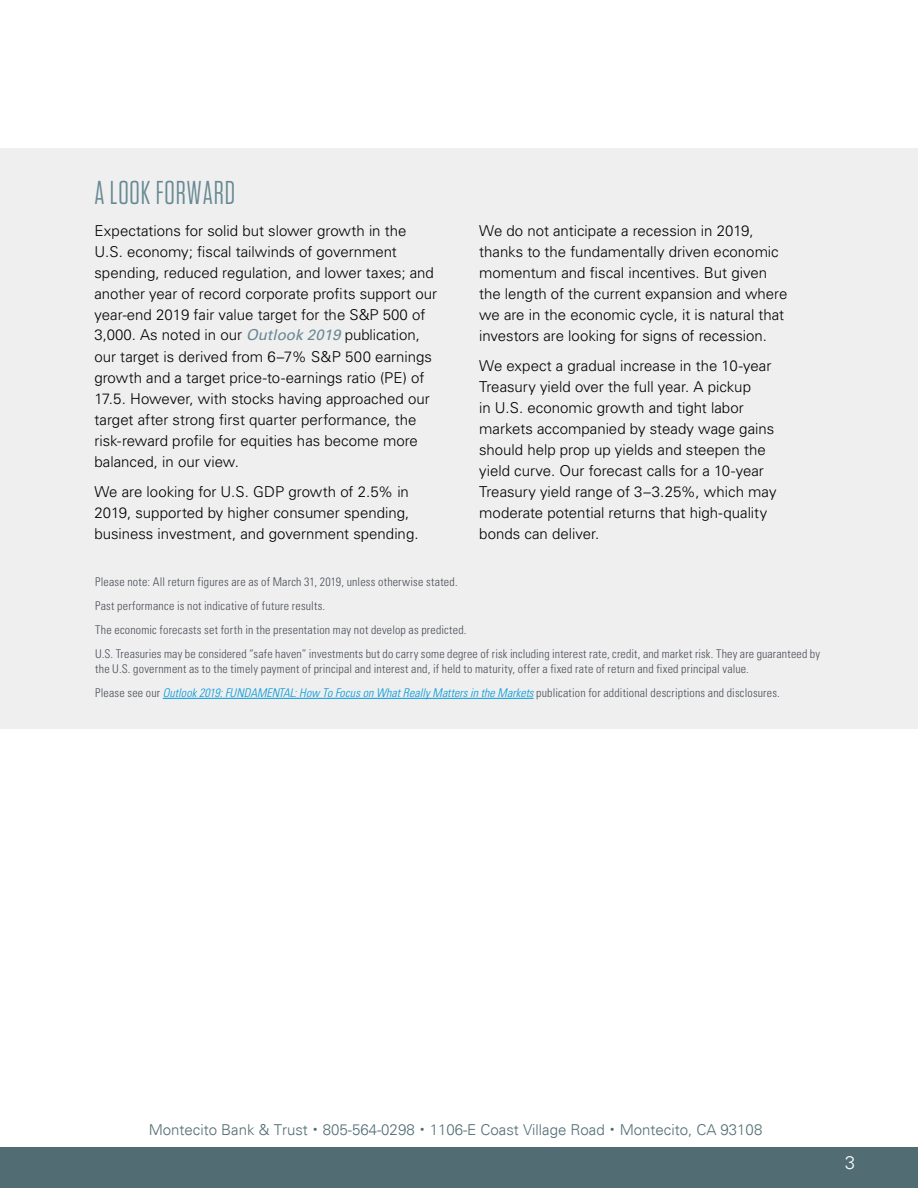
<style>
.page{position:relative;width:918px;height:1188px;background:#fff}
.page>*{position:absolute;margin:0;border:0;box-sizing:border-box;transform-origin:0 0}
.t1{font:33px "Tungsten Narrow";letter-spacing:.025em;color:#678992}
.t2{font:300 18px "Univers";color:#fff}
.t3{font:300 15px/21px "Univers LT Std";color:#000}
.t4{font:300 15px "Univers";color:#536d74}
.t5{font:300 condensed 12px/24px "Univers LT Std";letter-spacing:.015em;color:#4a4f55}
.s1{font-weight:400;font-style:italic;color:#678992}
.s2{font-style:italic;color:#0098d8}
.s3{font-family:"Koz Min Pr 6 N";font-weight:400}
</style>
<div class="page">
<div style="left:0;top:148px;width:918px;height:581px;background:#efeff0"></div>
<hr style="left:163px;top:698px;width:371px;height:1px;background:#0098d8">
<div style="left:0;top:1148px;width:917px;height:40px;background:#526c74"></div>
<h1 class="t1" style="left:94px;top:176px;width:142px">A LOOK FORWARD</h1>
<p class="t3" style="left:94px;top:220px;width:344px">Expectations for solid but slower growth in the U.S. economy; fiscal tailwinds of government spending, reduced regulation, and lower taxes; and another year of record corporate profits support our year-end 2019 fair value target for the S&amp;P 500 of 3,000. As noted in our <span class="s1">Outlook 2019</span> publication, our target is derived from 6–7% S&amp;P 500 earnings growth and a target price-to-earnings ratio (PE) of 17.5. However, with stocks having approached our target after strong first quarter performance, the risk-reward profile for equities has become more balanced, in our view.</p>
<p class="t3" style="left:94px;top:481px;width:326px">We are looking for U.S. GDP growth of 2.5% in<br>2019, supported by higher consumer spending, business investment, and government spending.</p>
<p class="t3" style="left:479px;top:220px;width:310px">We do not anticipate a recession in 2019, thanks to the fundamentally driven economic momentum and fiscal incentives. But given the length of the current expansion and where we are in the economic cycle, it is natural that investors are looking for signs of recession.</p>
<p class="t3" style="left:479px;top:355px;width:299px">We expect a gradual increase in the 10-year Treasury yield over the full year. A pickup<br>in U.S. economic growth and tight labor markets accompanied by steady wage gains should help prop up yields and steepen the yield curve. Our forecast calls for a 10-year Treasury yield range of 3–3.25%, which may moderate potential returns that high-quality bonds can deliver.</p>
<p class="t5" style="left:95px;top:570px;width:726px">Please note: All return figures are as of March 31, 2019, unless otherwise stated.<br>Past performance is not indicative of future results.<br>The economic forecasts set forth in the presentation may not develop as predicted.<br>U.S. Treasuries may be considered “safe haven” investments but do carry some degree of risk including interest rate, credit, and market risk. They are guaranteed by</p>
<p class="t5" style="left:95px;top:657px;width:686px">the U.S. government as to the timely payment of principal and interest and, if held to maturity, offer a fixed rate of return and fixed principal value.<br>Please see our <span class="s2">Outlook 2019: FUNDAMENTAL: How To Focus on What Really Matters in the Markets</span> publication for additional descriptions and disclosures.</p>
<p class="t4" style="left:149px;top:1120px;width:615px">Montecito Bank &amp; Trust<span class="s3">・</span>805-564-0298<span class="s3">・</span>1106-E Coast Village Road<span class="s3">・</span>Montecito, CA 93108</p>
<p class="t2" style="left:845px;top:1152px;width:12px">3</p>
</div>
